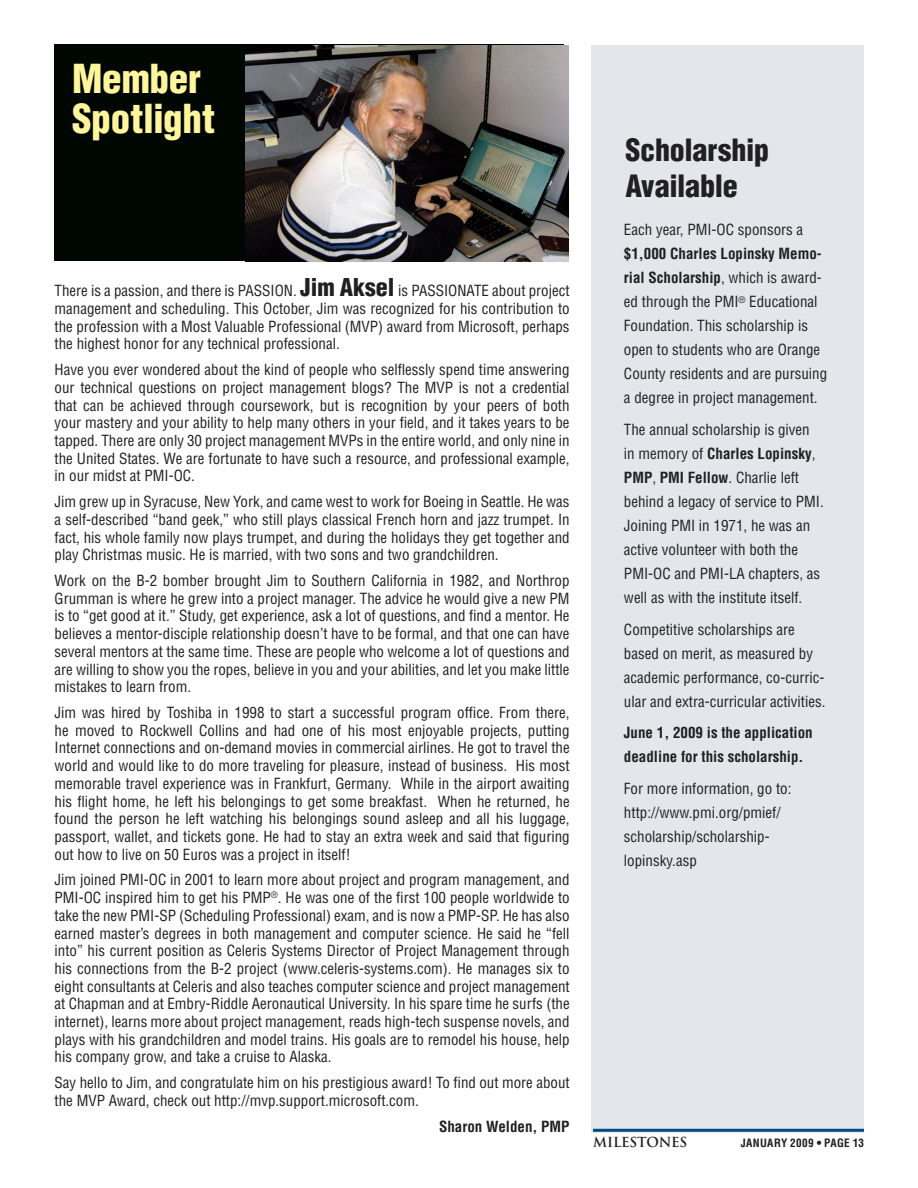
<style>
.page{position:relative;width:918px;height:1188px;background:#fff}
.page>*{position:absolute;margin:0;border:0;box-sizing:border-box;transform-origin:0 0}
.t1{font:900 condensed 39px/40.5px "Helvetica";letter-spacing:-.005em;color:#fff699}
.t2{font:900 condensed 30px/36px "Helvetica";letter-spacing:-.01em;color:#212020}
.t3{font:condensed 15px/17.7px "Helvetica";color:#212020;text-align:justify}
.t4{font:700 condensed 15px/24px "Helvetica";color:#212020}
.t5{font:700 13.5px "Trajan";letter-spacing:-.015em;color:#212020}
.t6{font:700 condensed 11.25px "Helvetica";letter-spacing:.03em;color:#212020}
.s1{font-weight:900;font-size:24px}
.s2{font-weight:700}
</style>
<div class="page">
<div style="left:591px;top:45px;width:273px;height:1088px;background:#e4e6eb"></div>
<div style="left:54px;top:44px;width:510px;height:217px;background:#000601"></div>
<img style="left:246px;top:45px;width:323px;height:217px">
<hr style="left:593px;top:1129px;width:271px;height:3px;background:#004983">
<h1 class="t1" style="left:72px;top:58px;width:144px">Member<br>Spotlight</h1>
<p class="t3" style="left:55px;top:282px;width:517px">There is a passion, and there is PASSION. <span class="s1">Jim Aksel</span> is PASSIONATE about project management and scheduling. This October, Jim was recognized for his contribution to the profession with a Most Valuable Professional (MVP) award from Microsoft, perhaps the highest honor for any technical professional.</p>
<p class="t3" style="left:55px;top:361px;width:517px">Have you ever wondered about the kind of people who selflessly spend time answering our technical questions on project management blogs? The MVP is not a credential that can be achieved through coursework, but is recognition by your peers of both your mastery and your ability to help many others in your field, and it takes years to be tapped. There are only 30 project management MVPs in the entire world, and only nine in the United States. We are fortunate to have such a resource, and professional example, in our midst at PMI-OC.</p>
<p class="t3" style="left:55px;top:493px;width:517px">Jim grew up in Syracuse, New York, and came west to work for Boeing in Seattle. He was a self-described “band geek,” who still plays classical French horn and jazz trumpet. In fact, his whole family now plays trumpet, and during the holidays they get together and play Christmas music. He is married, with two sons and two grandchildren.</p>
<p class="t3" style="left:55px;top:571px;width:517px">Work on the B-2 bomber brought Jim to Southern California in 1982, and Northrop Grumman is where he grew into a project manager. The advice he would give a new PM is to “get good at it.” Study, get experience, ask a lot of questions, and find a mentor. He believes a mentor-disciple relationship doesn’t have to be formal, and that one can have several mentors at the same time. These are people who welcome a lot of questions and are willing to show you the ropes, believe in you and your abilities, and let you make little mistakes to learn from.</p>
<p class="t3" style="left:55px;top:703px;width:517px">Jim was hired by Toshiba in 1998 to start a successful program office. From there, he moved to Rockwell Collins and had one of his most enjoyable projects, putting Internet connections and on-demand movies in commercial airlines. He got to travel the world and would like to do more traveling for pleasure, instead of business. His most memorable travel experience was in Frankfurt, Germany. While in the airport awaiting his flight home, he left his belongings to get some breakfast. When he returned, he found the person he left watching his belongings sound asleep and all his luggage, passport, wallet, and tickets gone. He had to stay an extra week and said that figuring out how to live on 50 Euros was a project in itself!</p>
<p class="t3" style="left:55px;top:871px;width:517px">Jim joined PMI-OC in 2001 to learn more about project and program management, and PMI-OC inspired him to get his PMP<sup>®</sup>. He was one of the first 100 people worldwide to take the new PMI-SP (Scheduling Professional) exam, and is now a PMP-SP. He has also earned master’s degrees in both management and computer science. He said he “fell into” his current position as Celeris Systems Director of Project Management through his connections from the B-2 project (www.celeris-systems.com). He manages six to eight consultants at Celeris and also teaches computer science and project management at Chapman and at Embry-Riddle Aeronautical University. In his spare time he surfs (the internet), learns more about project management, reads high-tech suspense novels, and plays with his grandchildren and model trains. His goals are to remodel his house, help his company grow, and take a cruise to Alaska.</p>
<p class="t3" style="left:55px;top:1074px;width:517px">Say hello to Jim, and congratulate him on his prestigious award! To find out more about the MVP Award, check out http://mvp.support.microsoft.com.</p>
<p class="t4" style="left:439px;top:1114px;width:132px">Sharon Welden, PMP</p>
<h2 class="t2" style="left:625px;top:132px;width:145px">Scholarship<br>Available</h2>
<p class="t3" style="left:624px;top:221px;width:181px">Each year, PMI-OC sponsors a</p>
<p class="t3" style="left:624px;top:242px;width:205px;line-height:24px;text-align:left"><span class="s2">$1,000 Charles Lopinsky Memo&shy;rial Scholarship</span>, which is award&shy;ed through the PMI<sup>®</sup> Educational<br>Foundation. This scholarship is open to students who are Orange<br>County residents and are pursuing a degree in project management.</p>
<p class="t3" style="left:624px;top:417px;width:201px;line-height:24px;text-align:left">The annual scholarship is given in memory of <span class="s2">Charles Lopinsky</span>,<br><span class="s2">PMP</span>, <span class="s2">PMI Fellow</span>. Charlie left behind a legacy of service to PMI.<br>Joining PMI in 1971, he was an active volunteer with both the<br>PMI-OC and PMI-LA chapters, as well as with the institute itself.</p>
<p class="t3" style="left:624px;top:617px;width:203px;line-height:24px;text-align:left">Competitive scholarships are based on merit, as measured by academic performance, co-curric&shy;ular and extra-curricular activities.</p>
<p class="t4" style="left:624px;top:721px;width:190px">June 1, 2009 is the application deadline for this scholarship.</p>
<p class="t3" style="left:624px;top:776px;width:169px;line-height:24px;text-align:left">For more information, go to: http://www.pmi.org/pmief/ scholarship/scholarship&shy;lopinsky.asp</p>
<p class="t5" style="left:593px;top:1134px;width:96px">MILESTONES</p>
<p class="t6" style="left:741px;top:1136px;width:125px">JANUARY 2009 • PAGE 13</p>
</div>
